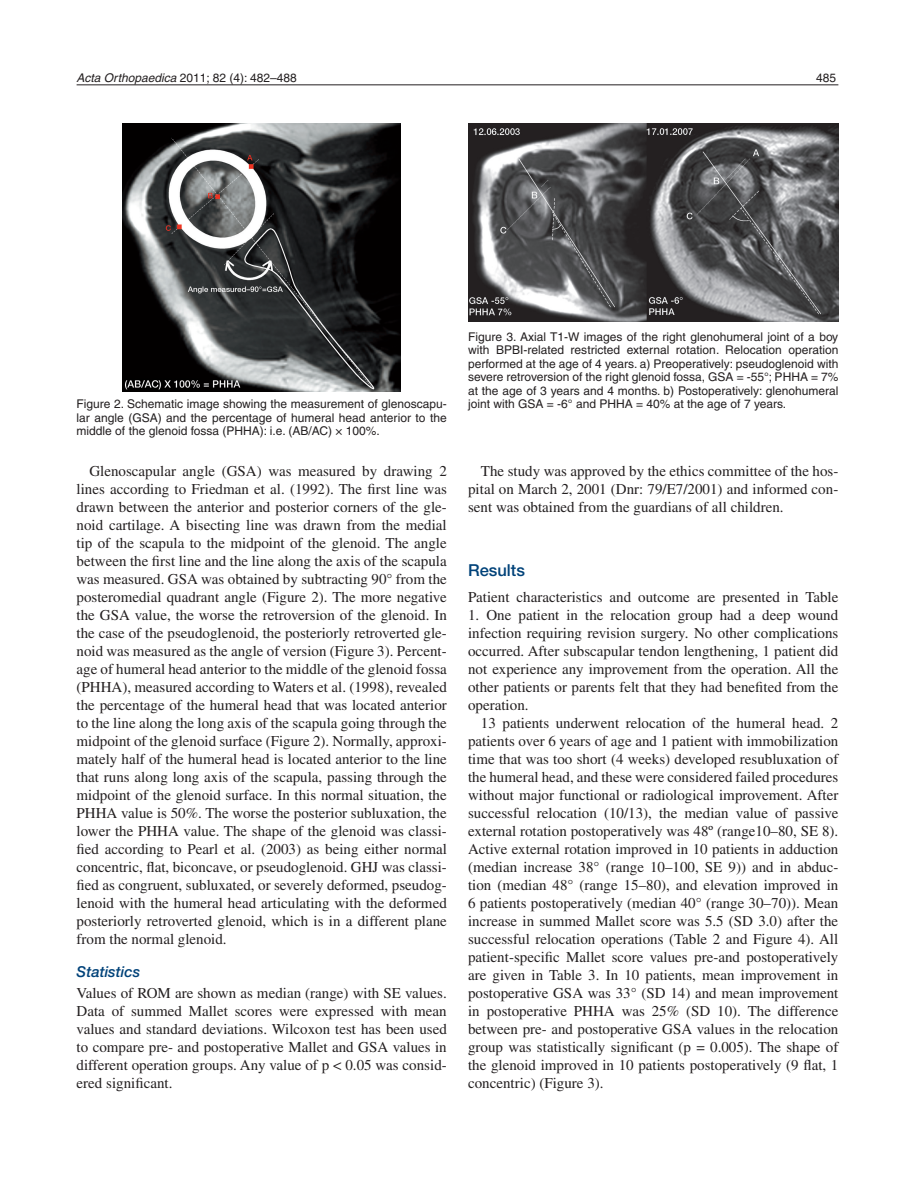
<style>
.page{position:relative;width:915px;height:1191px;background:#fff}
.page>*{position:absolute;margin:0;border:0;box-sizing:border-box;transform-origin:0 0}
.t1{font:500 16.5px "Helvetica Neue LT Std";color:#004279}
.t2{font:15px/18px "Times";color:#231f20;text-align:justify}
.t3{font:italic 500 15px "Helvetica Neue LT Std";color:#004279}
.t4{font:12px/13.5px "Helvetica";color:#231f20;text-align:justify}
.s1{font-style:italic}
</style>
<div class="page">
<hr style="left:77px;top:85px;width:761px;height:1px;background:#231f20">
<img style="left:123px;top:124px;width:277px;height:268px">
<img style="left:468px;top:124px;width:370px;height:197px">
<p class="t4" style="left:77px;top:71px;width:222px"><span class="s1">Acta Orthopaedica</span> 2011; 82 (4): 482–488</p>
<p class="t4" style="left:816px;top:71px;width:22px">485</p>
<p class="t4" style="left:77px;top:397px;width:371px">Figure 2. Schematic image showing the measurement of glenoscapu&shy;lar angle (GSA) and the percentage of humeral head anterior to the middle of the glenoid fossa (PHHA): i.e. (AB/AC) × 100%.</p>
<p class="t2" style="left:77px;top:461px;width:371px;text-indent:13px">Glenoscapular angle (GSA) was measured by drawing 2 lines according to Friedman et al. (1992). The first line was drawn between the anterior and posterior corners of the gle&shy;noid cartilage. A bisecting line was drawn from the medial tip of the scapula to the midpoint of the glenoid. The angle between the first line and the line along the axis of the scapula was measured. GSA was obtained by subtracting 90° from the posteromedial quadrant angle (Figure 2). The more negative the GSA value, the worse the retroversion of the glenoid. In the case of the pseudoglenoid, the posteriorly retroverted gle&shy;noid was measured as the angle of version (Figure 3). Percent&shy;age of humeral head anterior to the middle of the glenoid fossa (PHHA), measured according to Waters et al. (1998), revealed the percentage of the humeral head that was located anterior to the line along the long axis of the scapula going through the midpoint of the glenoid surface (Figure 2). Normally, approxi&shy;mately half of the humeral head is located anterior to the line that runs along long axis of the scapula, passing through the midpoint of the glenoid surface. In this normal situation, the PHHA value is 50%. The worse the posterior subluxation, the lower the PHHA value. The shape of the glenoid was classi&shy;fied according to Pearl et al. (2003) as being either normal concentric, flat, biconcave, or pseudoglenoid. GHJ was classi&shy;fied as congruent, subluxated, or severely deformed, pseudog&shy;lenoid with the humeral head articulating with the deformed posteriorly retroverted glenoid, which is in a different plane from the normal glenoid.</p>
<p class="t3" style="left:77px;top:962px;width:65px">Statistics</p>
<p class="t2" style="left:77px;top:983px;width:371px">Values of ROM are shown as median (range) with SE values.<br>Data of summed Mallet scores were expressed with mean values and standard deviations. Wilcoxon test has been used to compare pre- and postoperative Mallet and GSA values in different operation groups. Any value of p &lt; 0.05 was consid&shy;ered significant.</p>
<p class="t4" style="left:468px;top:330px;width:371px">Figure 3. Axial T1-W images of the right glenohumeral joint of a boy with BPBI-related restricted external rotation. Relocation operation performed at the age of 4 years. a) Preoperatively: pseudoglenoid with severe retroversion of the right glenoid fossa, GSA = -55°; PHHA = 7% at the age of 3 years and 4 months. b) Postoperatively: glenohumeral joint with GSA = -6° and PHHA = 40% at the age of 7 years.</p>
<p class="t2" style="left:468px;top:461px;width:371px;text-indent:13px">The study was approved by the ethics committee of the hos&shy;pital on March 2, 2001 (Dnr: 79/E7/2001) and informed con&shy;sent was obtained from the guardians of all children.</p>
<p class="t1" style="left:468px;top:560px;width:58px">Results</p>
<p class="t2" style="left:468px;top:587px;width:371px">Patient characteristics and outcome are presented in Table</p>
<p class="t2" style="left:468px;top:605px;width:371px">1. One patient in the relocation group had a deep wound infection requiring revision surgery. No other complications occurred. After subscapular tendon lengthening, 1 patient did not experience any improvement from the operation. All the other patients or parents felt that they had benefited from the operation.</p>
<p class="t2" style="left:468px;top:713px;width:371px;text-indent:13px">13 patients underwent relocation of the humeral head. 2 patients over 6 years of age and 1 patient with immobilization time that was too short (4 weeks) developed resubluxation of the humeral head, and these were considered failed procedures without major functional or radiological improvement. After successful relocation (10/13), the median value of passive external rotation postoperatively was 48º (range10–80, SE 8).<br>Active external rotation improved in 10 patients in adduction (median increase 38° (range 10–100, SE 9)) and in abduc&shy;tion (median 48° (range 15–80), and elevation improved in 6 patients postoperatively (median 40° (range 30–70)). Mean increase in summed Mallet score was 5.5 (SD 3.0) after the successful relocation operations (Table 2 and Figure 4). All patient-specific Mallet score values pre-and postoperatively are given in Table 3. In 10 patients, mean improvement in postoperative GSA was 33° (SD 14) and mean improvement in postoperative PHHA was 25% (SD 10). The difference between pre- and postoperative GSA values in the relocation group was statistically significant (p = 0.005). The shape of the glenoid improved in 10 patients postoperatively (9 flat, 1 concentric) (Figure 3).</p>
</div>
